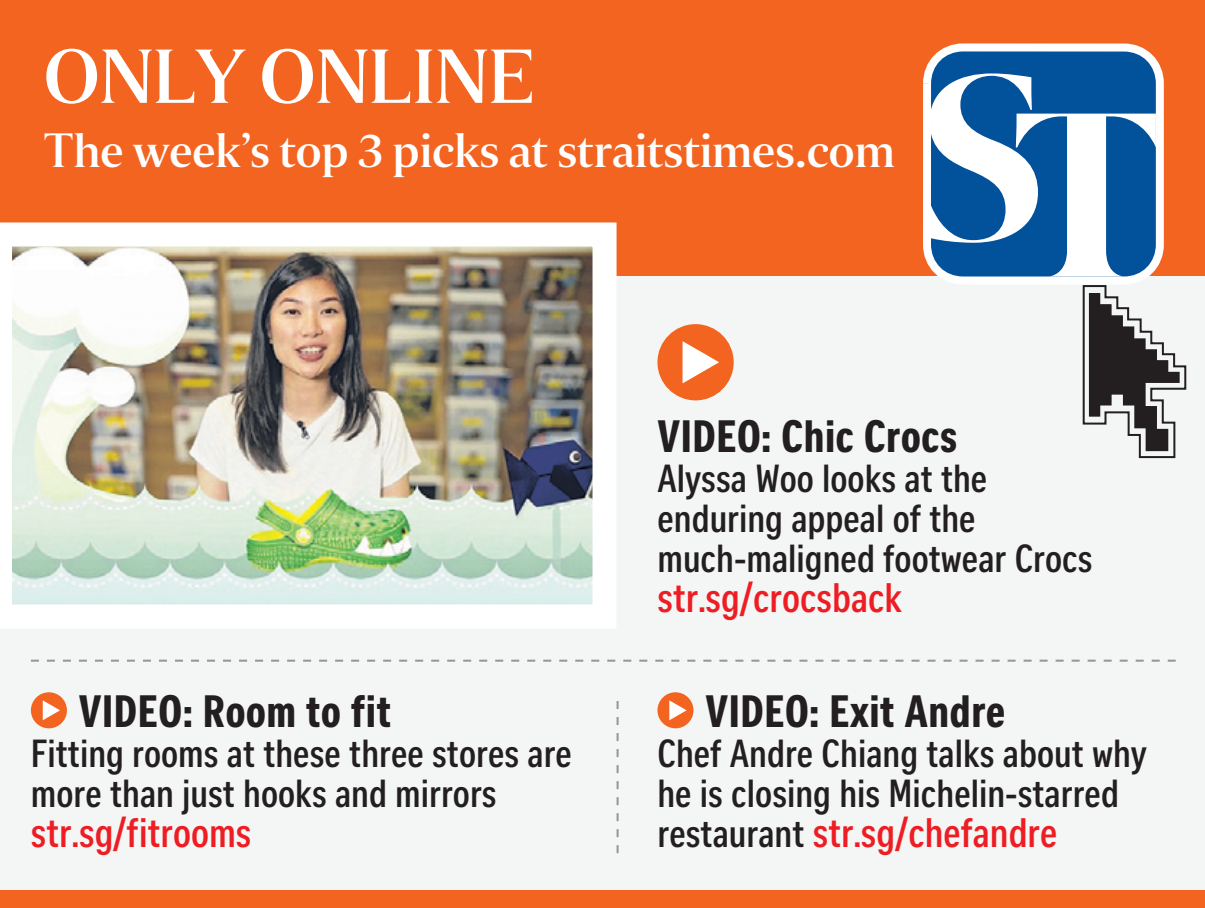
<style>
.page{position:relative;width:1205px;height:908px;background:#fff}
.page>*{position:absolute;margin:0;border:0;box-sizing:border-box;transform-origin:0 0}
.t1{font:76px "Selane ST Thirty";color:#fff}
.t2{font:48px "Selane ST Thirty";color:#fff}
.t3{font:44px "Curator Head Cond ST Bold";color:#231f20}
.t4{font:700 40px "Curator Head Cond ST Semi";color:#ee1d23}
.t5{font:700 38px/40px "Curator Head Cond ST Semi";color:#231f20}
.s1{font-size:38px;color:#231f20}
</style>
<div class="page">
<div style="left:0;top:0;width:1204px;height:907px;background:#f36421"></div>
<div style="left:0;top:276px;width:1204px;height:612px;background:#f3f6f4"></div>
<svg style="left:1082px;top:292px;width:104px;height:167px"></svg>
<svg style="left:923px;top:43px;width:241px;height:249px"></svg>
<svg style="left:930px;top:51px;width:225px;height:22px;background:#1c61a2"></svg>
<svg style="left:930px;top:73px;width:225px;height:203px;background:#578cbc"></svg>
<div style="left:657px;top:324px;width:76px;height:76px;background:#f36421;border-radius:50%"></div>
<svg style="left:682px;top:341px;width:37px;height:42px"></svg>
<svg style="left:31px;top:659px;width:1145px;height:2px"></svg>
<svg style="left:616px;top:701px;width:2px;height:151px"></svg>
<div style="left:657px;top:692px;width:36px;height:36px;background:#f36421;border-radius:50%"></div>
<svg style="left:669px;top:700px;width:17px;height:20px"></svg>
<div style="left:31px;top:692px;width:36px;height:36px;background:#f36421;border-radius:50%"></div>
<svg style="left:43px;top:700px;width:17px;height:20px"></svg>
<img style="left:0;top:222px;width:616px;height:406px">
<h1 class="t1" style="left:43px;top:32px;width:493px">ONLY ONLINE</h1>
<p class="t2" style="left:43px;top:122px;width:852px">The week’s top 3 picks at straitstimes.com</p>
<p class="t3" style="left:79px;top:686px;width:314px">VIDEO: Room to fit</p>
<p class="t5" style="left:31px;top:733px;width:542px">Fitting rooms at these three stores are more than just hooks and mirrors</p>
<p class="t4" style="left:31px;top:810px;width:222px">str.sg/fitrooms</p>
<p class="t3" style="left:657px;top:411px;width:301px">VIDEO: Chic Crocs</p>
<p class="t5" style="left:657px;top:458px;width:436px">Alyssa Woo looks at the enduring appeal of the much-maligned footwear Crocs</p>
<p class="t4" style="left:657px;top:575px;width:246px">str.sg/crocsback</p>
<p class="t3" style="left:705px;top:686px;width:301px">VIDEO: Exit Andre</p>
<p class="t5" style="left:657px;top:733px;width:491px">Chef Andre Chiang talks about why he is closing his Michelin-starred</p>
<p class="t4" style="left:657px;top:810px;width:401px"><span class="s1">restaurant</span> str.sg/chefandre</p>
</div>
